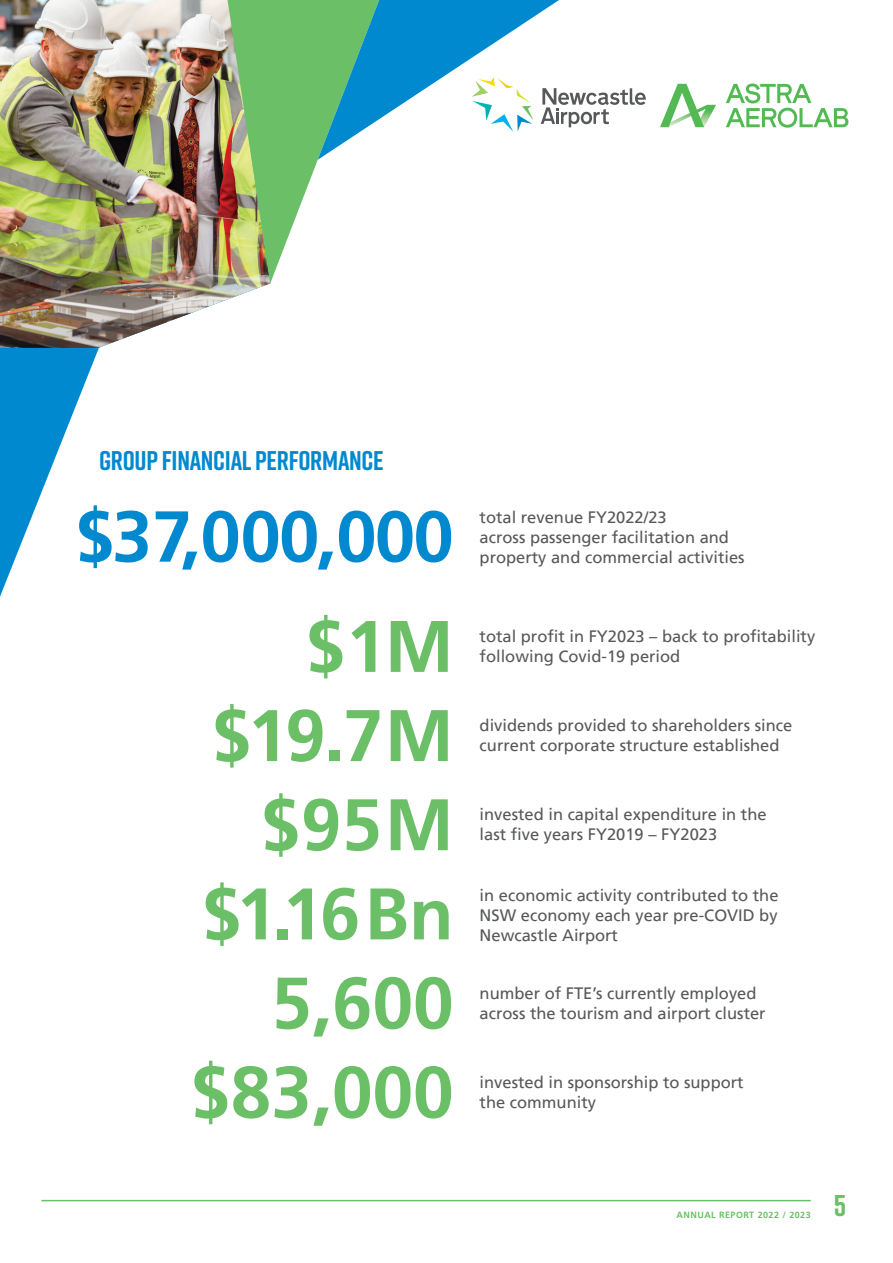
<style>
.page{position:relative;width:893px;height:1263px;background:#fff}
.page>*{position:absolute;margin:0;border:0;box-sizing:border-box;transform-origin:0 0}
.t1{font:700 72.9px/89.1px "Frutiger LT";color:#6bc067;text-align:right}
.t2{font:700 72px "Frutiger LT";letter-spacing:-.02em;color:#0089cf}
.t3{font:700 30px "Rift";color:#6bc067}
.t4{font:700 27px "Rift";letter-spacing:-.01em;color:#0089cf}
.t5{font:16.5px/19.8px "Frutiger LT";color:#57585a}
.t6{font:700 9px "Frutiger LT";letter-spacing:.05em;color:#6bc067}
</style>
<div class="page">
<hr style="left:41px;top:1200px;width:770px;height:1px;background:#6bc067">
<svg style="left:726px;top:84px;width:122px;height:44px"></svg>
<img style="left:704px;top:105px;width:12px;height:22px">
<svg style="left:660px;top:84px;width:44px;height:43px"></svg>
<img style="left:0;top:0;width:270px;height:348px">
<svg style="left:227px;top:0;width:419px;height:283px"></svg>
<svg style="left:0;top:347px;width:99px;height:250px"></svg>
<h3 class="t4" style="left:99px;top:442px;width:286px">GROUP FINANCIAL PERFORMANCE</h3>
<h2 class="t2" style="left:75px;top:494px;width:380px">$37,000,000</h2>
<h1 class="t1" style="left:305px;top:602px;width:150px">$1M</h1>
<h1 class="t1" style="left:211px;top:691px;width:244px">$19.7 M</h1>
<h1 class="t1" style="left:260px;top:781px;width:195px">$95M</h1>
<h1 class="t1" style="left:190px;top:870px;width:265px">$1.16 Bn<br>5,600 $83,000</h1>
<p class="t5" style="left:480px;top:508px;width:266px">total revenue FY2022/23<br>across passenger facilitation and property and commercial activities</p>
<p class="t5" style="left:480px;top:626px;width:337px">total profit in FY2023 – back to profitability following Covid-19 period</p>
<p class="t5" style="left:480px;top:716px;width:314px">dividends provided to shareholders since current corporate structure established</p>
<p class="t5" style="left:480px;top:805px;width:289px">invested in capital expenditure in the last five years FY2019 – FY2023</p>
<p class="t5" style="left:480px;top:885px;width:300px;text-align:justify">in economic activity contributed to the NSW economy each year pre-COVID by Newcastle Airport</p>
<p class="t5" style="left:480px;top:984px;width:288px">number of FTE’s currently employed across the tourism and airport cluster</p>
<p class="t5" style="left:480px;top:1073px;width:266px">invested in sponsorship to support the community</p>
<p class="t6" style="left:677px;top:1209px;width:136px">ANNUAL REPORT 2022 / 2023</p>
<h3 class="t3" style="left:834px;top:1184px;width:14px">5</h3>
</div>
